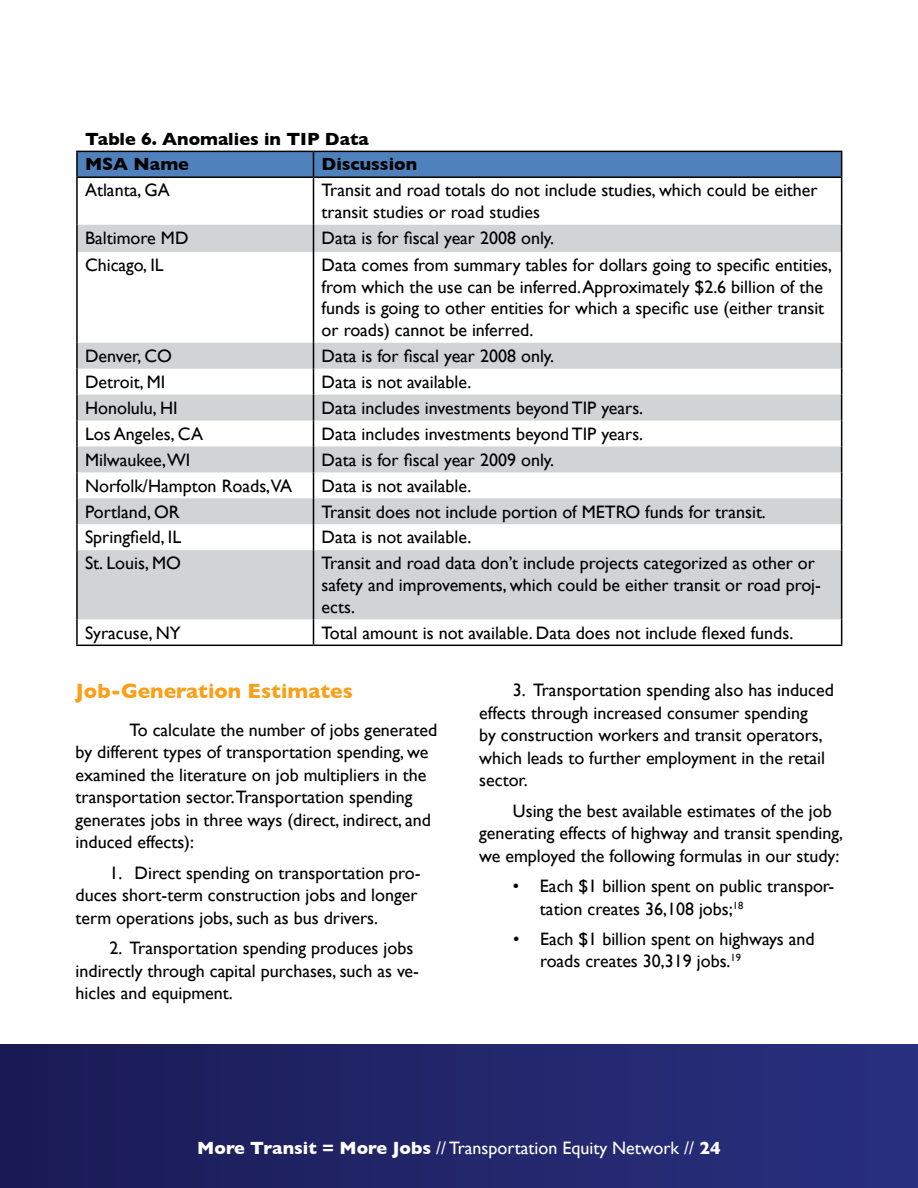
<style>
.page{position:relative;width:918px;height:1188px;background:#fff}
.page>*{position:absolute;margin:0;border:0;box-sizing:border-box;transform-origin:0 0}
.t1{font:700 21px "Gill Sans";color:#f9a01b}
.t2{font:18px/22.5px "Gill Sans";color:#000}
.t3{font:18px "Gill Sans";color:#fff}
.t4{font:700 18px/25.8px "Gill Sans";color:#000}
.s1{font-weight:700}
</style>
<div class="page">
<div style="left:0;top:1044px;width:918px;height:144px;background:linear-gradient(to right,#1a1a54,#29307f)"></div>
<svg style="left:78px;top:225px;width:763px;height:394px"></svg>
<hr style="left:76px;top:176px;width:237px;height:2px;background:#000">
<hr style="left:313px;top:176px;width:529px;height:2px;background:#000">
<hr style="left:76px;top:151px;width:237px;height:1px;background:#000">
<hr style="left:76px;top:152px;width:2px;height:24px;background:#000">
<svg style="left:77px;top:151px;width:765px;height:26px;background:#4978b0"></svg>
<hr style="left:76px;top:178px;width:2px;height:47px;background:#000">
<hr style="left:313px;top:178px;width:1px;height:47px;background:#000">
<hr style="left:841px;top:178px;width:1px;height:47px;background:#000">
<hr style="left:76px;top:225px;width:2px;height:27px;background:#000">
<svg style="left:313px;top:225px;width:1px;height:27px"></svg>
<svg style="left:841px;top:225px;width:1px;height:27px"></svg>
<hr style="left:76px;top:252px;width:2px;height:91px;background:#000">
<hr style="left:313px;top:252px;width:1px;height:91px;background:#000">
<hr style="left:841px;top:252px;width:1px;height:91px;background:#000">
<hr style="left:76px;top:343px;width:2px;height:26px;background:#000">
<hr style="left:76px;top:369px;width:2px;height:26px;background:#000">
<hr style="left:76px;top:395px;width:2px;height:26px;background:#000">
<hr style="left:76px;top:421px;width:2px;height:25px;background:#000">
<hr style="left:76px;top:446px;width:2px;height:26px;background:#000">
<hr style="left:76px;top:472px;width:2px;height:26px;background:#000">
<hr style="left:76px;top:498px;width:2px;height:26px;background:#000">
<hr style="left:76px;top:524px;width:2px;height:26px;background:#000">
<svg style="left:313px;top:343px;width:1px;height:207px"></svg>
<svg style="left:841px;top:343px;width:1px;height:207px"></svg>
<hr style="left:76px;top:550px;width:2px;height:69px;background:#000">
<hr style="left:313px;top:550px;width:1px;height:69px;background:#000">
<hr style="left:841px;top:550px;width:1px;height:69px;background:#000">
<hr style="left:76px;top:619px;width:2px;height:26px;background:#000">
<svg style="left:313px;top:619px;width:1px;height:26px"></svg>
<svg style="left:841px;top:619px;width:1px;height:26px"></svg>
<hr style="left:76px;top:645px;width:237px;height:1px;background:#000">
<hr style="left:313px;top:645px;width:529px;height:1px;background:#000">
<p class="t4" style="left:85px;top:126px;width:285px">Table 6. Anomalies in TIP Data<br>MSA Name</p>
<p class="t4" style="left:322px;top:151px;width:97px">Discussion</p>
<p class="t2" style="left:85px;top:179px;width:86px">Atlanta, GA</p>
<p class="t2" style="left:322px;top:179px;width:498px;line-height:21.6px">Transit and road totals do not include studies, which could be either transit studies or road studies</p>
<p class="t2" style="left:85px;top:226px;width:105px">Baltimore MD</p>
<p class="t2" style="left:322px;top:226px;width:234px">Data is for fiscal year 2008 only.</p>
<p class="t2" style="left:85px;top:254px;width:80px">Chicago, IL</p>
<p class="t2" style="left:322px;top:254px;width:512px;line-height:21.6px">Data comes from summary tables for dollars going to specific entities, from which the use can be inferred. Approximately $2.6 billion of the funds is going to other entities for which a specific use (either transit or roads) cannot be inferred.</p>
<p class="t2" style="left:85px;top:344px;width:89px">Denver, CO</p>
<p class="t2" style="left:322px;top:344px;width:234px">Data is for fiscal year 2008 only.</p>
<p class="t2" style="left:85px;top:370px;width:82px">Detroit, MI</p>
<p class="t2" style="left:322px;top:370px;width:151px">Data is not available.</p>
<p class="t2" style="left:85px;top:396px;width:94px">Honolulu, HI</p>
<p class="t2" style="left:322px;top:396px;width:323px">Data includes investments beyond TIP years.</p>
<p class="t2" style="left:85px;top:422px;width:120px">Los Angeles, CA</p>
<p class="t2" style="left:322px;top:422px;width:323px">Data includes investments beyond TIP years.</p>
<p class="t2" style="left:85px;top:448px;width:107px">Milwaukee,WI</p>
<p class="t2" style="left:322px;top:448px;width:234px">Data is for fiscal year 2009 only.</p>
<p class="t2" style="left:85px;top:474px;width:209px">Norfolk/Hampton Roads,VA</p>
<p class="t2" style="left:322px;top:474px;width:151px">Data is not available.</p>
<p class="t2" style="left:85px;top:500px;width:96px">Portland, OR</p>
<p class="t2" style="left:322px;top:500px;width:446px">Transit does not include portion of METRO funds for transit.</p>
<p class="t2" style="left:85px;top:526px;width:98px">Springfield, IL</p>
<p class="t2" style="left:322px;top:526px;width:151px">Data is not available.</p>
<p class="t2" style="left:85px;top:552px;width:98px">St. Louis, MO</p>
<p class="t2" style="left:322px;top:552px;width:501px;line-height:21.6px">Transit and road data don’t include projects categorized as other or safety and improvements, which could be either transit or road proj&shy;ects.</p>
<p class="t2" style="left:85px;top:621px;width:97px">Syracuse, NY</p>
<p class="t2" style="left:322px;top:621px;width:473px">Total amount is not available. Data does not include flexed funds.</p>
<p class="t1" style="left:76px;top:679px;width:279px">Job-Generation Estimates</p>
<p class="t2" style="left:76px;top:718px;width:363px;text-indent:54px">To calculate the number of jobs generated by different types of transportation spending, we examined the literature on job multipliers in the transportation sector.Transportation spending generates jobs in three ways (direct, indirect, and induced effects):</p>
<p class="t2" style="left:76px;top:861px;width:347px;text-indent:34px">1. Direct spending on transportation pro&shy;duces short-term construction jobs and longer term operations jobs, such as bus drivers.</p>
<p class="t2" style="left:76px;top:937px;width:345px;text-indent:34px">2. Transportation spending produces jobs indirectly through capital purchases, such as ve&shy;hicles and equipment.</p>
<p class="t2" style="left:479px;top:679px;width:356px;text-indent:34px">3. Transportation spending also has induced effects through increased consumer spending<br>by construction workers and transit operators, which leads to further employment in the retail sector.</p>
<p class="t2" style="left:479px;top:799px;width:365px;text-indent:34px">Using the best available estimates of the job generating effects of highway and transit spending, we employed the following formulas in our study:</p>
<p class="t2" style="left:540px;top:875px;width:296px;text-indent:-27px">• Each $1 billion spent on public transpor&shy;tation creates 36,108 jobs;<sup>18</sup></p>
<p class="t2" style="left:540px;top:927px;width:276px;text-indent:-27px">• Each $1 billion spent on highways and roads creates 30,319 jobs.<sup>19</sup></p>
<p class="t3" style="left:197px;top:1138px;width:525px"><span class="s1">More Transit = More Jobs</span> // Transportation Equity Network // <span class="s1">24</span></p>
</div>
